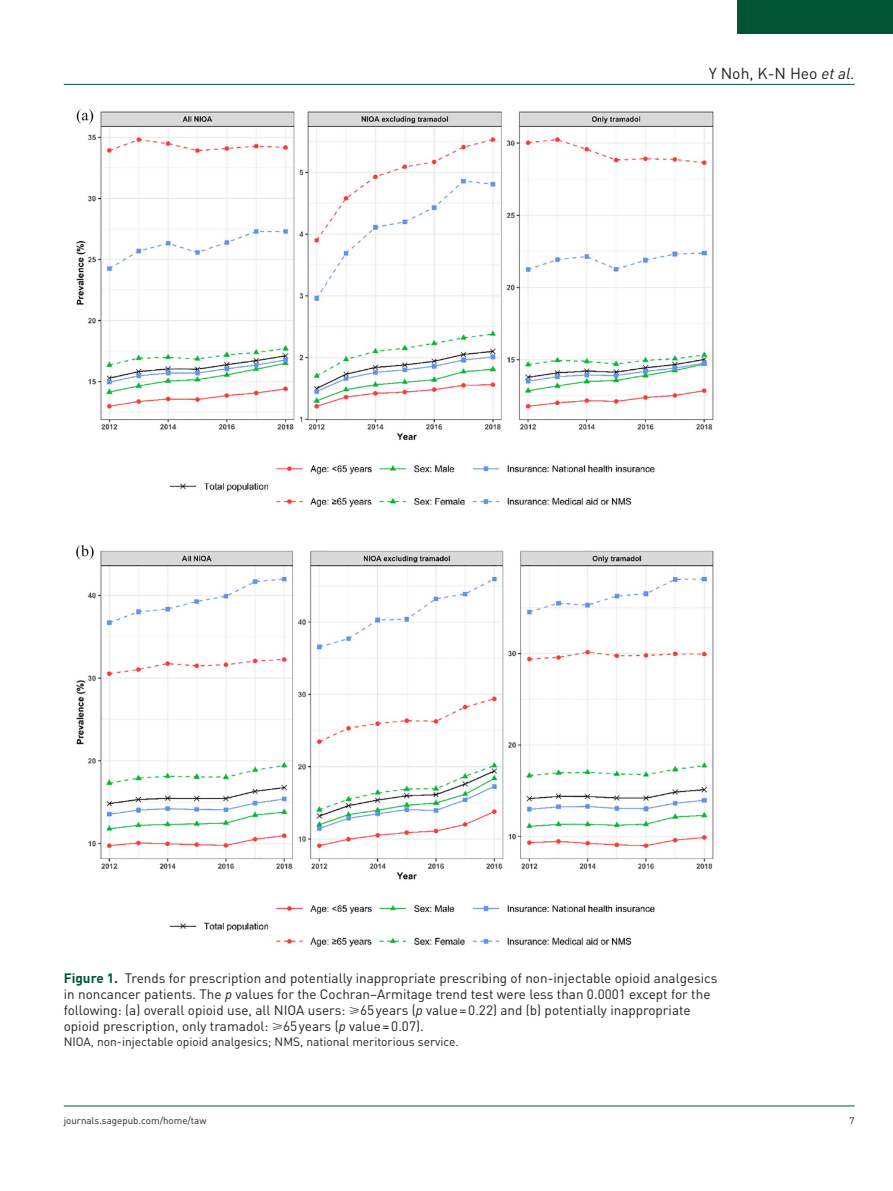
<style>
.page{position:relative;width:893px;height:1191px;background:#fff}
.page>*{position:absolute;margin:0;border:0;box-sizing:border-box;transform-origin:0 0}
.t1{font:15.75px "DIN";color:#231f20}
.t2{font:13.5px/15.8px "DIN";color:#231f20}
.t3{font:12px "DIN";color:#231f20}
.t4{font:9.75px "DIN";color:#231f20}
.s1{font-style:italic}
.s2{font-weight:700;color:#015436}
</style>
<div class="page">
<hr style="left:64px;top:84px;width:791px;height:1px;background:#015436">
<hr style="left:64px;top:1105px;width:791px;height:1px;background:#015436">
<div style="left:738px;top:0;width:155px;height:34px;background:#015436"></div>
<img style="left:76px;top:109px;width:638px;height:838px">
<p class="t1" style="left:709px;top:63px;width:147px">Y Noh, K-N Heo <span class="s1">et al.</span></p>
<p class="t2" style="left:64px;top:970px;width:655px"><span class="s2">Figure 1.</span> Trends for prescription and potentially inappropriate prescribing of non-injectable opioid analgesics in noncancer patients. The <span class="s1">p</span> values for the Cochran–Armitage trend test were less than 0.0001 except for the following: (a) overall opioid use, all NIOA users: ⩾65years (<span class="s1">p</span> value=0.22) and (b) potentially inappropriate opioid prescription, only tramadol: ⩾65years (<span class="s1">p</span> value=0.07).</p>
<p class="t3" style="left:64px;top:1034px;width:397px">NIOA, non-injectable opioid analgesics; NMS, national meritorious service.</p>
<p class="t4" style="left:64px;top:1114px;width:144px">journals.sagepub.com/home/taw</p>
<p class="t4" style="left:850px;top:1114px;width:7px">7</p>
</div>
